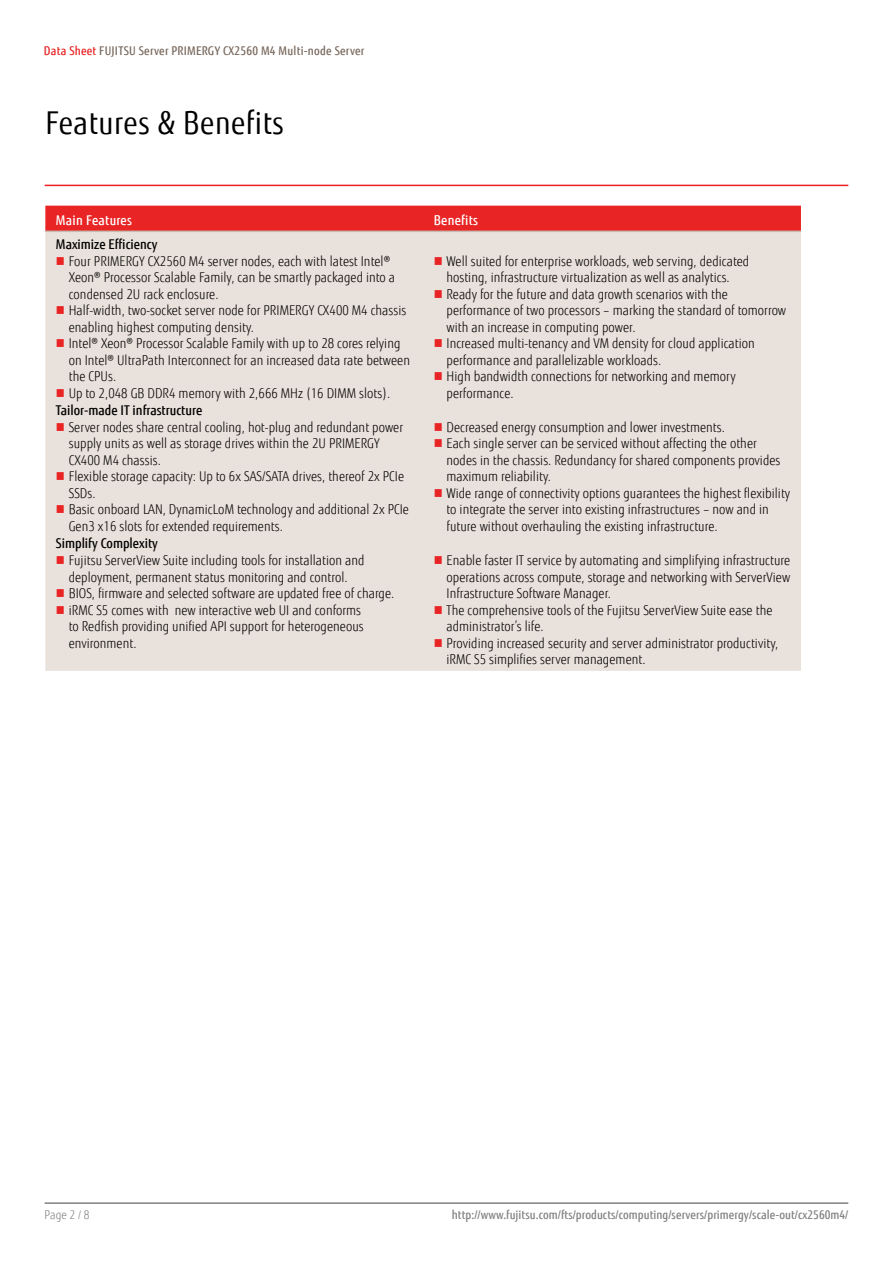
<style>
.page{position:relative;width:893px;height:1263px;background:#fff}
.page>*{position:absolute;margin:0;border:0;box-sizing:border-box;transform-origin:0 0}
.t1{font:31.5px "Fujitsu Sans";letter-spacing:.02em;color:#000;scale:.9 1}
.t2{font:300 13.5px/16.5px "Fujitsu Sans";letter-spacing:.005em;color:#000;scale:.9 1}
.t3{font:500 13.5px "Fujitsu Sans";color:#000;scale:.9 1}
.t4{font:500 13.5px "Fujitsu Sans";letter-spacing:.02em;color:#fff;scale:.9 1}
.t5{font:500 12px "Fujitsu Sans";letter-spacing:.005em;color:#818280;scale:.9 1}
.t6{font:500 12px "Fujitsu Sans";letter-spacing:.02em;color:#79695e;scale:.9 1}
.t7{font:300 12px "Fujitsu Sans";color:#818280;scale:.9 1}
.s1{color:#e92425}
</style>
<div class="page">
<hr style="left:45px;top:1202px;width:803px;height:2px;background:#818280">
<div style="left:45px;top:206px;width:756px;height:25px;background:#e92425"></div>
<div style="left:45px;top:232px;width:756px;height:439px;background:#e9e1db"></div>
<hr style="left:45px;top:231px;width:378px;height:1px;background:#c9bbb0">
<hr style="left:423px;top:231px;width:378px;height:1px;background:#c9bbb0">
<hr style="left:45px;top:185px;width:803px;height:1px;background:#ed1d24">
<svg style="left:57px;top:257px;width:7px;height:8px"></svg>
<svg style="left:57px;top:306px;width:7px;height:8px"></svg>
<svg style="left:57px;top:339px;width:7px;height:8px"></svg>
<svg style="left:57px;top:389px;width:7px;height:8px"></svg>
<svg style="left:435px;top:257px;width:7px;height:8px"></svg>
<svg style="left:435px;top:290px;width:7px;height:8px"></svg>
<svg style="left:435px;top:339px;width:7px;height:8px"></svg>
<svg style="left:435px;top:372px;width:7px;height:8px"></svg>
<svg style="left:57px;top:423px;width:7px;height:8px"></svg>
<svg style="left:57px;top:473px;width:7px;height:7px"></svg>
<svg style="left:57px;top:506px;width:7px;height:7px"></svg>
<svg style="left:435px;top:423px;width:7px;height:8px"></svg>
<svg style="left:435px;top:440px;width:7px;height:7px"></svg>
<svg style="left:435px;top:489px;width:7px;height:8px"></svg>
<svg style="left:57px;top:556px;width:7px;height:8px"></svg>
<svg style="left:57px;top:589px;width:7px;height:8px"></svg>
<svg style="left:57px;top:606px;width:7px;height:8px"></svg>
<svg style="left:435px;top:556px;width:7px;height:8px"></svg>
<svg style="left:435px;top:606px;width:7px;height:8px"></svg>
<svg style="left:435px;top:639px;width:7px;height:8px"></svg>
<p class="t6" style="left:44px;top:43px;width:358px"><span class="s1">Data Sheet</span> FUJITSU Server PRIMERGY CX2560 M4 Multi-node Server</p>
<h1 class="t1" style="left:45px;top:104px;width:267px">Features &amp; Benefits</h1>
<p class="t4" style="left:56px;top:212px;width:86px">Main Features</p>
<p class="t4" style="left:434px;top:212px;width:51px">Benefits</p>
<p class="t3" style="left:56px;top:235px;width:114px">Maximize Efficiency</p>
<p class="t2" style="left:69px;top:253px;width:381px">Four PRIMERGY CX2560 M4 server nodes, each with latest Intel® Xeon® Processor Scalable Family, can be smartly packaged into a condensed 2U rack enclosure.<br>Half-width, two-socket server node for PRIMERGY CX400 M4 chassis enabling highest computing density.<br>Intel® Xeon® Processor Scalable Family with up to 28 cores relying on Intel® UltraPath Interconnect for an increased data rate between the CPUs.<br>Up to 2,048 GB DDR4 memory with 2,666 MHz (16 DIMM slots).</p>
<p class="t2" style="left:447px;top:253px;width:379px">Well suited for enterprise workloads, web serving, dedicated hosting, infrastructure virtualization as well as analytics.<br>Ready for the future and data growth scenarios with the performance of two processors – marking the standard of tomorrow with an increase in computing power.<br>Increased multi-tenancy and VM density for cloud application performance and parallelizable workloads.<br>High bandwidth connections for networking and memory performance.</p>
<p class="t3" style="left:56px;top:402px;width:164px">Tailor-made IT infrastructure</p>
<p class="t2" style="left:69px;top:419px;width:380px">Server nodes share central cooling, hot-plug and redundant power supply units as well as storage drives within the 2U PRIMERGY CX400 M4 chassis.<br>Flexible storage capacity: Up to 6x SAS/SATA drives, thereof 2x PCIe SSDs.<br>Basic onboard LAN, DynamicLoM technology and additional 2x PCIe Gen3 x16 slots for extended requirements.</p>
<p class="t2" style="left:447px;top:419px;width:383px">Decreased energy consumption and lower investments.<br>Each single server can be serviced without affecting the other nodes in the chassis. Redundancy for shared components provides maximum reliability.<br>Wide range of connectivity options guarantees the highest flexibility to integrate the server into existing infrastructures – now and in future without overhauling the existing infrastructure.</p>
<p class="t3" style="left:56px;top:535px;width:115px">Simplify Complexity</p>
<p class="t2" style="left:69px;top:552px;width:363px">Fujitsu ServerView Suite including tools for installation and deployment, permanent status monitoring and control.<br>BIOS, firmware and selected software are updated free of charge. iRMC S5 comes with new interactive web UI and conforms<br>to Redfish providing unified API support for heterogeneous environment.</p>
<p class="t2" style="left:447px;top:552px;width:383px">Enable faster IT service by automating and simplifying infrastructure operations across compute, storage and networking with ServerView Infrastructure Software Manager.<br>The comprehensive tools of the Fujitsu ServerView Suite ease the administrator’s life.<br>Providing increased security and server administrator productivity, iRMC S5 simplifies server management.</p>
<p class="t7" style="left:45px;top:1208px;width:51px">Page 2 / 8</p>
<p class="t5" style="left:452px;top:1208px;width:442px">http://www.fujitsu.com/fts/products/computing/servers/primergy/scale-out/cx2560m4/</p>
</div>
